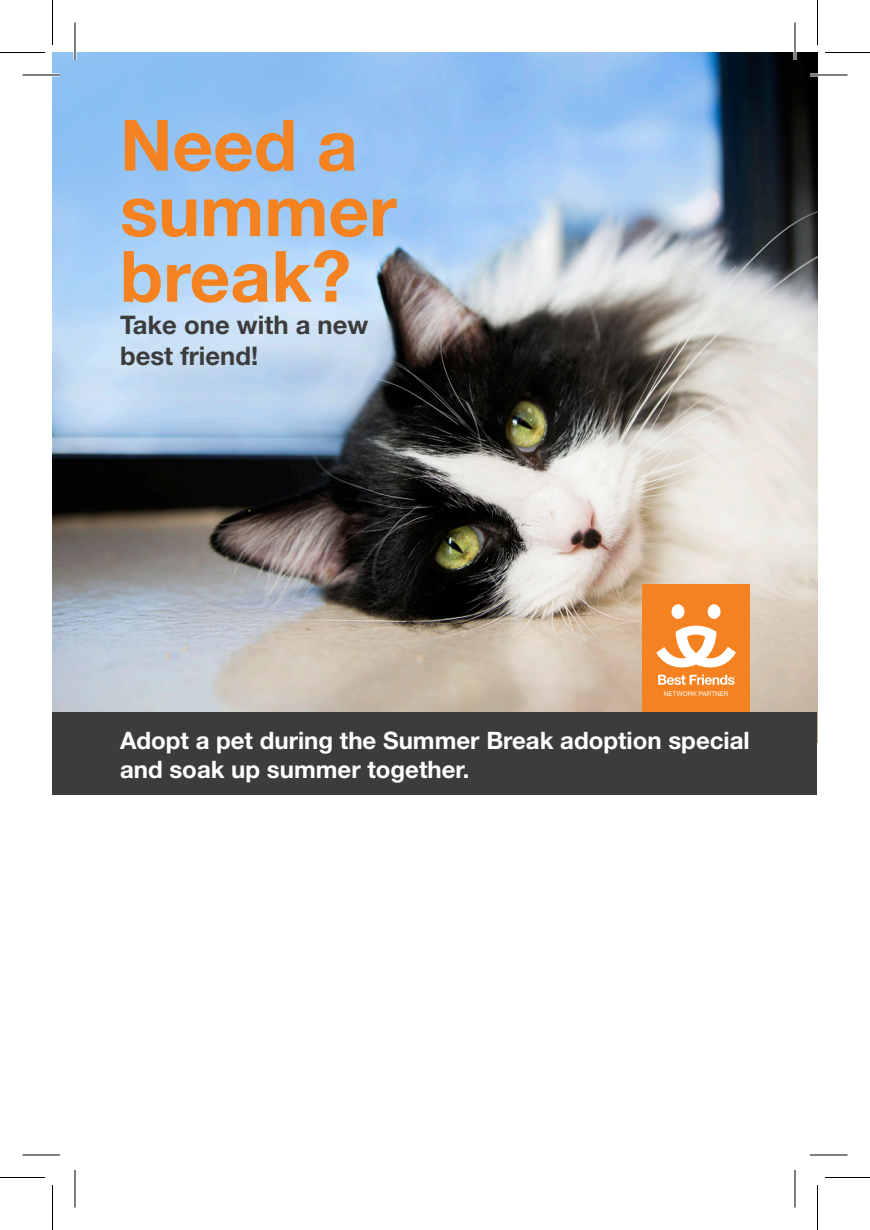
<style>
.page{position:relative;width:870px;height:1230px;background:#fff}
.page>*{position:absolute;margin:0;border:0;box-sizing:border-box;transform-origin:0 0}
.t1{font:700 71px/65.5px "Helvetica Neue LT Std";color:#f58220}
.t2{font:700 25.75px/30.8px "Helvetica Neue LT Std";color:#3c3c3d}
.t3{font:700 24px/28.8px "Helvetica Neue LT Std";color:#fff}
.t4{font:6.5px "Helvetica Neue LT Std";letter-spacing:.005em;color:#fff}
</style>
<div class="page">
<img style="left:52px;top:52px;width:766px;height:661px">
<div style="left:642px;top:584px;width:108px;height:210px;background:#f58220"></div>
<div style="left:672px;top:604px;width:12px;height:15px;background:#fff;border-radius:50%"></div>
<div style="left:708px;top:604px;width:13px;height:15px;background:#fff;border-radius:50%"></div>
<svg style="left:656px;top:626px;width:80px;height:59px"></svg>
<div style="left:52px;top:713px;width:766px;height:82px;background:#3c3c3d"></div>
<svg style="left:52px;top:52px;width:647px;height:400px;background:#96b2cf"></svg>
<svg style="left:22px;top:73px;width:38px;height:4px"></svg>
<svg style="left:810px;top:73px;width:38px;height:4px"></svg>
<svg style="left:22px;top:1154px;width:38px;height:1px"></svg>
<svg style="left:810px;top:1154px;width:38px;height:1px"></svg>
<svg style="left:73px;top:22px;width:4px;height:38px"></svg>
<svg style="left:74px;top:1170px;width:1px;height:38px"></svg>
<svg style="left:793px;top:22px;width:4px;height:38px"></svg>
<svg style="left:794px;top:1170px;width:1px;height:38px"></svg>
<hr style="left:22px;top:75px;width:38px;height:1px;background:#000">
<hr style="left:810px;top:75px;width:38px;height:1px;background:#000">
<hr style="left:22px;top:1155px;width:38px;height:1px;background:#000">
<hr style="left:810px;top:1155px;width:38px;height:1px;background:#000">
<hr style="left:75px;top:22px;width:1px;height:38px;background:#000">
<hr style="left:75px;top:1170px;width:1px;height:38px;background:#000">
<hr style="left:795px;top:22px;width:1px;height:38px;background:#000">
<hr style="left:795px;top:1170px;width:1px;height:38px;background:#000">
<hr style="left:0;top:52px;width:45px;height:1px;background:#000">
<hr style="left:825px;top:52px;width:45px;height:1px;background:#000">
<hr style="left:0;top:1177px;width:45px;height:1px;background:#000">
<hr style="left:825px;top:1177px;width:45px;height:1px;background:#000">
<hr style="left:52px;top:0;width:1px;height:45px;background:#000">
<hr style="left:52px;top:1185px;width:1px;height:45px;background:#000">
<hr style="left:817px;top:0;width:1px;height:45px;background:#000">
<hr style="left:817px;top:1185px;width:1px;height:45px;background:#000">
<p class="t1" style="left:120px;top:111px;width:278px">Need a summer break?</p>
<p class="t2" style="left:120px;top:309px;width:250px">Take one with a new best friend!</p>
<p class="t4" style="left:664px;top:690px;width:66px">NETWORK PARTNER</p>
<p class="t3" style="left:120px;top:726px;width:631px">Adopt a pet during the Summer Break adoption special and soak up summer together.</p>
</div>
